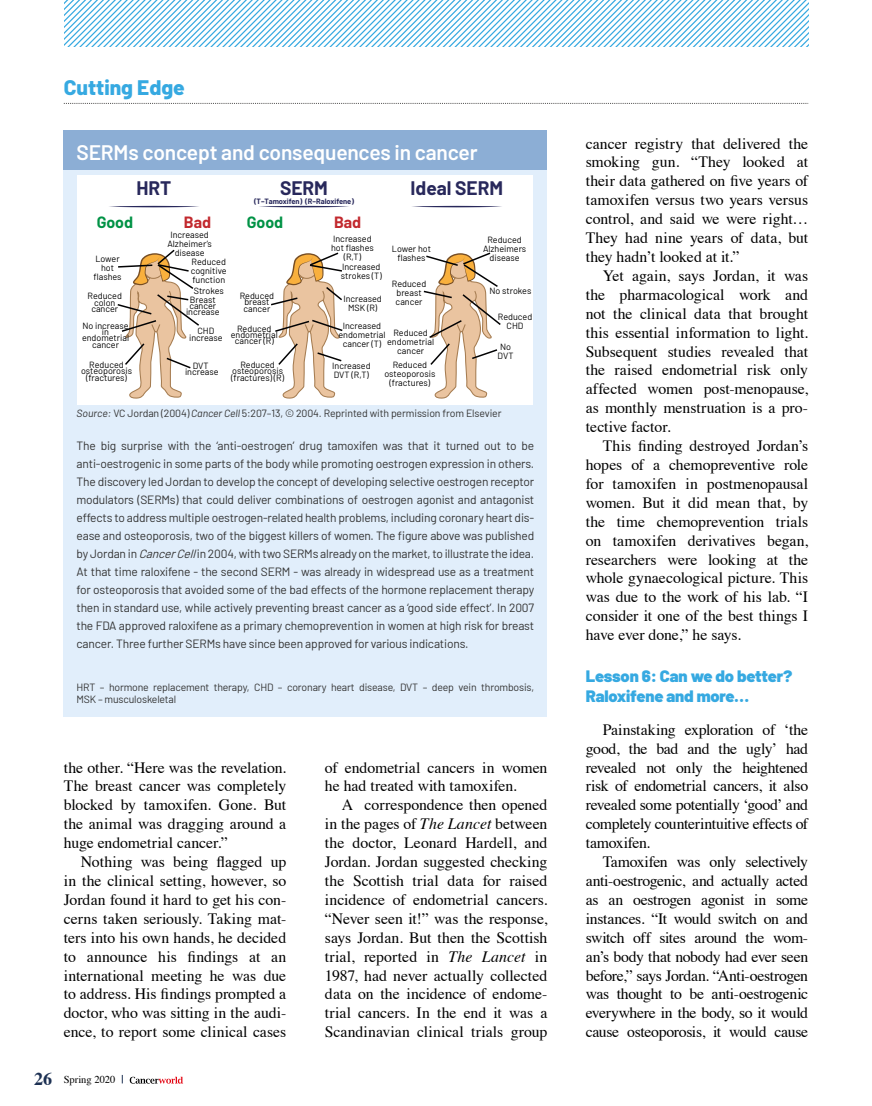
<style>
.page{position:relative;width:872px;height:1106px;background:#fff}
.page>*{position:absolute;margin:0;border:0;box-sizing:border-box;transform-origin:0 0}
.t1{font:600 21px "Barlow";letter-spacing:-.01em;color:#fff}
.t2{font:800 21px "Barlow";color:#36a9e1}
.t3{font:700 19.05px "Barlow";color:#28285b}
.t4{font:900 16.5px/19.8px "Barlow";letter-spacing:-.01em;color:#36a9e1}
.t5{font:700 15.9px "Barlow";color:#009245}
.t6{font:700 15.9px "Barlow";color:#c2292e}
.t7{font:15.75px/18.9px "Times";letter-spacing:-.005em;color:#000;text-align:justify}
.t8{font:12px/18px "Barlow";letter-spacing:-.015em;color:#333;text-align:justify}
.t9{font:10.5px/12.6px "Barlow";letter-spacing:-.015em;color:#333}
.t10{font:10.5px "Times";color:#000}
.t11{font:9px/9px "Barlow";color:#000;text-align:center}
.t12{font:700 7.5px "Barlow";color:#28285b}
.s1{font-style:italic}
.s2{font-weight:700;font-size:18px;color:#1d3153}
</style>
<div class="page">
<div style="left:64px;top:168px;width:483px;height:548px;background:#e1eefb"></div>
<div style="left:64px;top:130px;width:483px;height:39px;background:#8caed5"></div>
<div style="left:77px;top:175px;width:456px;height:229px;background:#fff"></div>
<svg style="left:117px;top:249px;width:82px;height:150px"></svg>
<svg style="left:423px;top:252px;width:78px;height:147px"></svg>
<svg style="left:271px;top:252px;width:72px;height:147px"></svg>
<svg style="left:109px;top:206px;width:90px;height:1px"></svg>
<svg style="left:259px;top:206px;width:90px;height:1px"></svg>
<svg style="left:412px;top:206px;width:90px;height:1px"></svg>
<svg style="left:64px;top:0;width:744px;height:47px"></svg>
<svg style="left:64px;top:103px;width:744px;height:1px"></svg>
<svg style="left:130px;top:1076px;width:53px;height:7px"></svg>
<h1 class="t2" style="left:64px;top:72px;width:122px">Cutting Edge</h1>
<h1 class="t1" style="left:77px;top:137px;width:402px">SERMs concept and consequences in cancer</h1>
<p class="t3" style="left:136px;top:173px;width:36px">HRT</p>
<p class="t5" style="left:97px;top:210px;width:38px">Good</p>
<p class="t6" style="left:184px;top:210px;width:29px">Bad</p>
<p class="t5" style="left:247px;top:210px;width:38px">Good</p>
<p class="t6" style="left:334px;top:210px;width:29px">Bad</p>
<p class="t3" style="left:280px;top:173px;width:49px">SERM</p>
<p class="t12" style="left:254px;top:195px;width:101px">(T–Tamoxifen) (R–Raloxifene)</p>
<p class="t3" style="left:410px;top:173px;width:94px">Ideal SERM</p>
<p class="t11" style="left:94px;top:253px;width:30px">Lower hot flashes</p>
<p class="t11" style="left:88px;top:292px;width:36px;line-height:6.3px">Reduced colon cancer</p>
<p class="t11" style="left:82px;top:321px;width:49px;line-height:6.3px">No increase in endometrial cancer</p>
<p class="t11" style="left:81px;top:361px;width:52px;line-height:6.3px">Reduced osteoporosis (fractures)</p>
<p class="t11" style="left:170px;top:230px;width:40px">Increased</p>
<p class="t11" style="left:167px;top:239px;width:46px">Alzheimer’s</p>
<p class="t11" style="left:175px;top:248px;width:32px">disease</p>
<p class="t11" style="left:191px;top:256px;width:36px">Reduced</p>
<p class="t11" style="left:191px;top:265px;width:38px">cognitive</p>
<p class="t11" style="left:192px;top:274px;width:34px">function</p>
<p class="t11" style="left:190px;top:285px;width:35px;text-align:left;text-indent:4px">Strokes<br>Breast</p>
<p class="t11" style="left:186px;top:302px;width:35px;line-height:6.3px">cancer increase</p>
<p class="t11" style="left:189px;top:327px;width:35px;line-height:6.3px">CHD increase</p>
<p class="t11" style="left:185px;top:362px;width:35px;line-height:6.3px">DVT increase</p>
<p class="t11" style="left:240px;top:292px;width:36px;line-height:6.3px">Reduced breast cancer</p>
<p class="t11" style="left:231px;top:324px;width:49px;line-height:6.3px">Reduced endometrial cancer (R)</p>
<p class="t11" style="left:231px;top:361px;width:54px;line-height:6.3px">Reduced osteoporosis (fractures) (R)</p>
<p class="t11" style="left:331px;top:233px;width:44px">Increased hot flashes (R,T)</p>
<p class="t11" style="left:341px;top:261px;width:42px;text-align:left">Increased strokes (T)</p>
<p class="t11" style="left:392px;top:244px;width:40px">Lower hot flashes</p>
<p class="t11" style="left:483px;top:234px;width:45px">Reduced<br>Alzheimers disease</p>
<p class="t11" style="left:392px;top:278px;width:36px">Reduced breast cancer</p>
<p class="t11" style="left:387px;top:327px;width:49px">Reduced endometrial cancer</p>
<p class="t11" style="left:384px;top:359px;width:52px">Reduced osteoporosis (fractures)</p>
<p class="t11" style="left:489px;top:286px;width:43px">No strokes</p>
<p class="t11" style="left:343px;top:293px;width:40px">Increased<br>MSK (R)</p>
<p class="t11" style="left:338px;top:320px;width:49px">Increased endometrial cancer (T)</p>
<p class="t11" style="left:332px;top:361px;width:40px;text-align:left">Increased<br>DVT (R,T)</p>
<p class="t11" style="left:498px;top:311px;width:36px">Reduced<br>CHD</p>
<p class="t11" style="left:497px;top:341px;width:17px;text-align:left">No<br>DVT</p>
<p class="t9" style="left:77px;top:406px;width:426px"><span class="s1">Source:</span> VC Jordan (2004) <span class="s1">Cancer Cell</span> 5:207–13, © 2004. Reprinted with permission from Elsevier</p>
<p class="t8" style="left:77px;top:435px;width:459px">The big surprise with the ‘anti-oestrogen’ drug tamoxifen was that it turned out to be anti-oestrogenic in some parts of the body while promoting oestrogen expression in others.<br>The discovery led Jordan to develop the concept of developing selective oestrogen receptor modulators (SERMs) that could deliver combinations of oestrogen agonist and antagonist effects to address multiple oestrogen-related health problems, including coronary heart dis&shy;ease and osteoporosis, two of the biggest killers of women. The figure above was published by Jordan in <span class="s1">CancerCell</span>in 2004, with two SERMs already on the market, to illustrate the idea.<br>At that time raloxifene - the second SERM - was already in widespread use as a treatment for osteoporosis that avoided some of the bad effects of the hormone replacement therapy then in standard use, while actively preventing breast cancer as a ‘good side effect’. In 2007 the FDA approved raloxifene as a primary chemoprevention in women at high risk for breast cancer. Three further SERMs have since been approved for various indications.</p>
<p class="t9" style="left:77px;top:679px;width:459px">HRT – hormone replacement therapy, CHD – coronary heart disease, DVT – deep vein thrombosis,<br>MSK – musculoskeletal</p>
<p class="t7" style="left:64px;top:756px;width:224px">the other. “Here was the revelation.<br>The breast cancer was completely blocked by tamoxifen. Gone. But the animal was dragging around a huge endometrial cancer.”</p>
<p class="t7" style="left:64px;top:851px;width:224px;text-indent:17px">Nothing was being flagged up in the clinical setting, however, so Jordan found it hard to get his con&shy;cerns taken seriously. Taking mat&shy;ters into his own hands, he decided to announce his findings at an international meeting he was due to address. His findings prompted a doctor, who was sitting in the audi&shy;ence, to report some clinical cases</p>
<p class="t10" style="left:34px;top:1070px;width:83px"><span class="s2">26</span> Spring 2020</p>
<p class="t7" style="left:325px;top:756px;width:224px">of endometrial cancers in women he had treated with tamoxifen.</p>
<p class="t7" style="left:325px;top:794px;width:224px;text-indent:17px">A correspondence then opened in the pages of <span class="s1">The Lancet</span> between the doctor, Leonard Hardell, and Jordan. Jordan suggested checking the Scottish trial data for raised incidence of endometrial cancers. “Never seen it!” was the response, says Jordan. But then the Scottish trial, reported in <span class="s1">The Lancet</span> in 1987, had never actually collected data on the incidence of endome&shy;trial cancers. In the end it was a Scandinavian clinical trials group</p>
<p class="t7" style="left:585px;top:132px;width:224px">cancer registry that delivered the smoking gun. “They looked at their data gathered on five years of tamoxifen versus two years versus control, and said we were right… They had nine years of data, but they hadn’t looked at it.”</p>
<p class="t7" style="left:585px;top:265px;width:224px;text-indent:17px">Yet again, says Jordan, it was the pharmacological work and not the clinical data that brought this essential information to light.<br>Subsequent studies revealed that the raised endometrial risk only affected women post-menopause, as monthly menstruation is a pro&shy;tective factor.</p>
<p class="t7" style="left:585px;top:435px;width:224px;text-indent:17px">This finding destroyed Jordan’s hopes of a chemopreventive role for tamoxifen in postmenopausal women. But it did mean that, by the time chemoprevention trials on tamoxifen derivatives began, researchers were looking at the whole gynaecological picture. This was due to the work of his lab. “I consider it one of the best things I have ever done,” he says.</p>
<p class="t4" style="left:585px;top:665px;width:208px">Lesson 6: Can we do better?<br>Raloxifene and more…</p>
<p class="t7" style="left:585px;top:718px;width:224px;text-indent:17px">Painstaking exploration of ‘the good, the bad and the ugly’ had revealed not only the heightened risk of endometrial cancers, it also revealed some potentially ‘good’ and completely counterintuitive effects of tamoxifen.</p>
<p class="t7" style="left:585px;top:851px;width:224px;text-indent:17px">Tamoxifen was only selectively anti-oestrogenic, and actually acted as an oestrogen agonist in some instances. “It would switch on and switch off sites around the wom&shy;an’s body that nobody had ever seen before,” says Jordan. “Anti-oestrogen was thought to be anti-oestrogenic everywhere in the body, so it would cause osteoporosis, it would cause</p>
</div>
